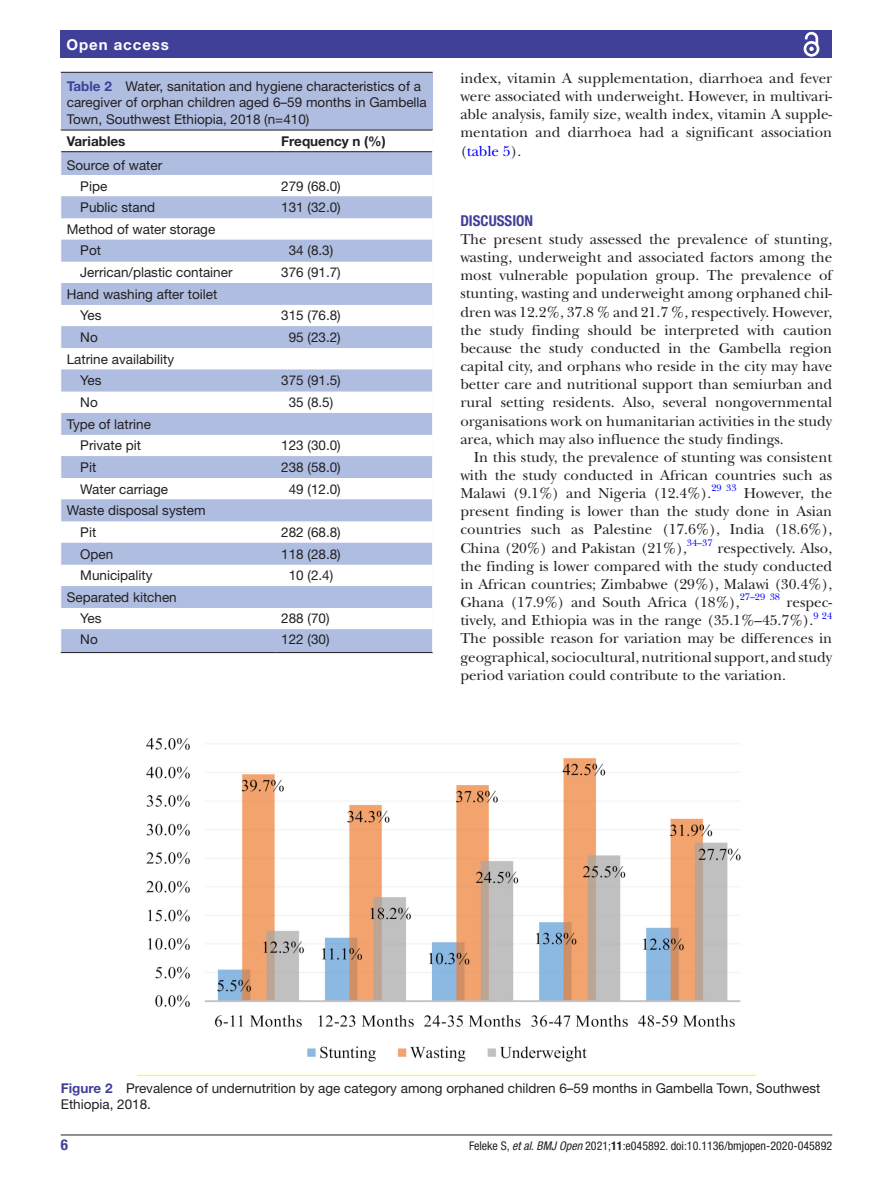
<style>
.page{position:relative;width:893px;height:1191px;background:#fff}
.page>*{position:absolute;margin:0;border:0;box-sizing:border-box;transform-origin:0 0}
.t1{font:15px/18.1px "New Baskerville";color:#231f20;text-align:justify}
.t2{font:700 condensed 15px "Helvetica Neue LT Std";color:#414099}
.t3{font:700 15px "Helvetica Neue LT Std";letter-spacing:.065em;color:#fff}
.t4{font:13.5px/21.6px "Helvetica Neue LT Std";color:#231f20}
.t5{font:700 13.5px "Helvetica Neue LT Std";color:#231f20}
.t6{font:condensed 12px "Helvetica Neue LT Std";color:#231f20}
.t7{font:9.9px "New Baskerville";color:#00f}
.s1{font-weight:700;color:#414099}
.s2{color:#00f}
.s3{font-style:italic}
.s4{font-weight:700}
</style>
<div class="page">
<hr style="left:61px;top:1134px;width:771px;height:1px;background:#231f20">
<div style="left:61px;top:31px;width:771px;height:27px;background:#414099"></div>
<svg style="left:803px;top:31px;width:17px;height:26px"></svg>
<div style="left:61px;top:73px;width:372px;height:580px;background:#afbde1"></div>
<hr style="left:61px;top:72px;width:372px;height:1px;background:#231f20">
<div style="left:61px;top:131px;width:371px;height:20px;background:#fff"></div>
<svg style="left:61px;top:152px;width:371px;height:500px"></svg>
<hr style="left:61px;top:130px;width:214px;height:1px;background:#231f20">
<hr style="left:61px;top:151px;width:214px;height:1px;background:#231f20">
<hr style="left:275px;top:130px;width:158px;height:1px;background:#231f20">
<hr style="left:275px;top:151px;width:157px;height:1px;background:#231f20">
<hr style="left:61px;top:652px;width:214px;height:1px;background:#231f20">
<hr style="left:275px;top:652px;width:158px;height:1px;background:#231f20">
<svg style="left:432px;top:130px;width:1px;height:522px"></svg>
<img style="left:138px;top:738px;width:617px;height:337px">
<p class="t3" style="left:66px;top:35px;width:104px">Open access</p>
<p class="t4" style="left:67px;top:77px;width:362px;line-height:16.5px"><span class="s1">Table 2</span> Water, sanitation and hygiene characteristics of a caregiver of orphan children aged 6–59 months in Gambella<br>Town, Southwest Ethiopia, 2018 (n=410)</p>
<p class="t5" style="left:67px;top:132px;width:60px">Variables</p>
<p class="t5" style="left:281px;top:132px;width:106px">Frequency n (%)</p>
<p class="t4" style="left:80px;top:155px;width:83px;line-height:20.1px;text-indent:-14px">Source of water<br>Pipe</p>
<p class="t4" style="left:281px;top:175px;width:61px">279 (68.0)</p>
<p class="t4" style="left:80px;top:196px;width:77px">Public stand</p>
<p class="t4" style="left:281px;top:196px;width:61px">131 (32.0)</p>
<p class="t4" style="left:80px;top:218px;width:136px;text-indent:-14px">Method of water storage<br>Pot</p>
<p class="t4" style="left:289px;top:240px;width:46px">34 (8.3)</p>
<p class="t4" style="left:80px;top:261px;width:154px">Jerrican/plastic container</p>
<p class="t4" style="left:281px;top:261px;width:61px">376 (91.7)</p>
<p class="t4" style="left:80px;top:283px;width:138px;text-indent:-14px">Hand washing after toilet<br>Yes</p>
<p class="t4" style="left:281px;top:304px;width:61px">315 (76.8)</p>
<p class="t4" style="left:80px;top:326px;width:19px">No</p>
<p class="t4" style="left:289px;top:326px;width:54px">95 (23.2)</p>
<p class="t4" style="left:80px;top:348px;width:96px;text-indent:-14px">Latrine availability<br>Yes</p>
<p class="t4" style="left:281px;top:369px;width:61px">375 (91.5)</p>
<p class="t4" style="left:80px;top:391px;width:19px">No</p>
<p class="t4" style="left:289px;top:391px;width:46px">35 (8.5)</p>
<p class="t4" style="left:67px;top:413px;width:86px;text-align:center">Type of latrine<br>Private pit</p>
<p class="t4" style="left:281px;top:434px;width:61px">123 (30.0)</p>
<p class="t4" style="left:80px;top:456px;width:17px">Pit</p>
<p class="t4" style="left:281px;top:456px;width:61px">238 (58.0)</p>
<p class="t4" style="left:80px;top:478px;width:89px">Water carriage</p>
<p class="t4" style="left:289px;top:478px;width:54px">49 (12.0)</p>
<p class="t4" style="left:80px;top:499px;width:127px;text-indent:-14px">Waste disposal system<br>Pit</p>
<p class="t4" style="left:281px;top:521px;width:61px">282 (68.8)</p>
<p class="t4" style="left:80px;top:543px;width:35px">Open</p>
<p class="t4" style="left:281px;top:543px;width:61px">118 (28.8)</p>
<p class="t4" style="left:80px;top:564px;width:74px">Municipality</p>
<p class="t4" style="left:289px;top:564px;width:46px">10 (2.4)</p>
<p class="t4" style="left:80px;top:586px;width:98px;text-indent:-14px">Separated kitchen<br>Yes</p>
<p class="t4" style="left:281px;top:607px;width:50px">288 (70)</p>
<p class="t4" style="left:80px;top:628px;width:19px">No</p>
<p class="t4" style="left:281px;top:628px;width:50px">122 (30)</p>
<p class="t1" style="left:460px;top:69px;width:373px">index, vitamin A supplementation, diarrhoea and fever were associated with underweight. However, in multivari&shy;able analysis, family size, wealth index, vitamin A supple&shy;mentation and diarrhoea had a significant association (<span class="s2">table 5</span>).</p>
<p class="t2" style="left:460px;top:211px;width:74px">DISCUSSION</p>
<p class="t1" style="left:460px;top:230px;width:373px">The present study assessed the prevalence of stunting, wasting, underweight and associated factors among the most vulnerable population group. The prevalence of stunting, wasting and underweight among orphaned chil&shy;dren was 12.2%, 37.8 % and 21.7 %, respectively. However, the study finding should be interpreted with caution because the study conducted in the Gambella region capital city, and orphans who reside in the city may have better care and nutritional support than semiurban and rural setting residents. Also, several nongovernmental organisations work on humanitarian activities in the study area, which may also influence the study findings.</p>
<p class="t1" style="left:460px;top:448px;width:373px;text-indent:14px">In this study, the prevalence of stunting was consistent with the study conducted in African countries such as Malawi (9.1%) and Nigeria (12.4%).<sup>29</sup> <sup>33</sup></p>
<p class="t1" style="left:460px;top:484px;width:373px;text-indent:283px">However, the present finding is lower than the study done in Asian countries such as Palestine (17.6%), India (18.6%), China (20%) and Pakistan (21%),<sup>34–37</sup> respectively. Also, the finding is lower compared with the study conducted in African countries; Zimbabwe (29%), Malawi (30.4%), Ghana (17.9%) and South Africa (18%),</p>
<p class="t7" style="left:740px;top:591px;width:42px">27–29 38</p>
<p class="t1" style="left:460px;top:593px;width:373px;text-indent:326px">respec&shy;tively, and Ethiopia was in the range (35.1%–45.7%).</p>
<p class="t7" style="left:813px;top:609px;width:20px">9 24</p>
<p class="t1" style="left:460px;top:629px;width:373px">The possible reason for variation may be differences in geographical, sociocultural, nutritional support, and study period variation could contribute to the variation.</p>
<p class="t4" style="left:61px;top:1080px;width:761px;line-height:16.2px"><span class="s1">Figure 2</span> Prevalence of undernutrition by age category among orphaned children 6–59 months in Gambella Town, Southwest<br>Ethiopia, 2018.</p>
<p class="t2" style="left:61px;top:1135px;width:9px">6</p>
<p class="t6" style="left:469px;top:1138px;width:365px">Feleke S, <span class="s3">et al</span>. <span class="s3">BMJ Open</span> 2021;<span class="s4">11</span>:e045892. doi:10.1136/bmjopen-2020-045892</p>
</div>
